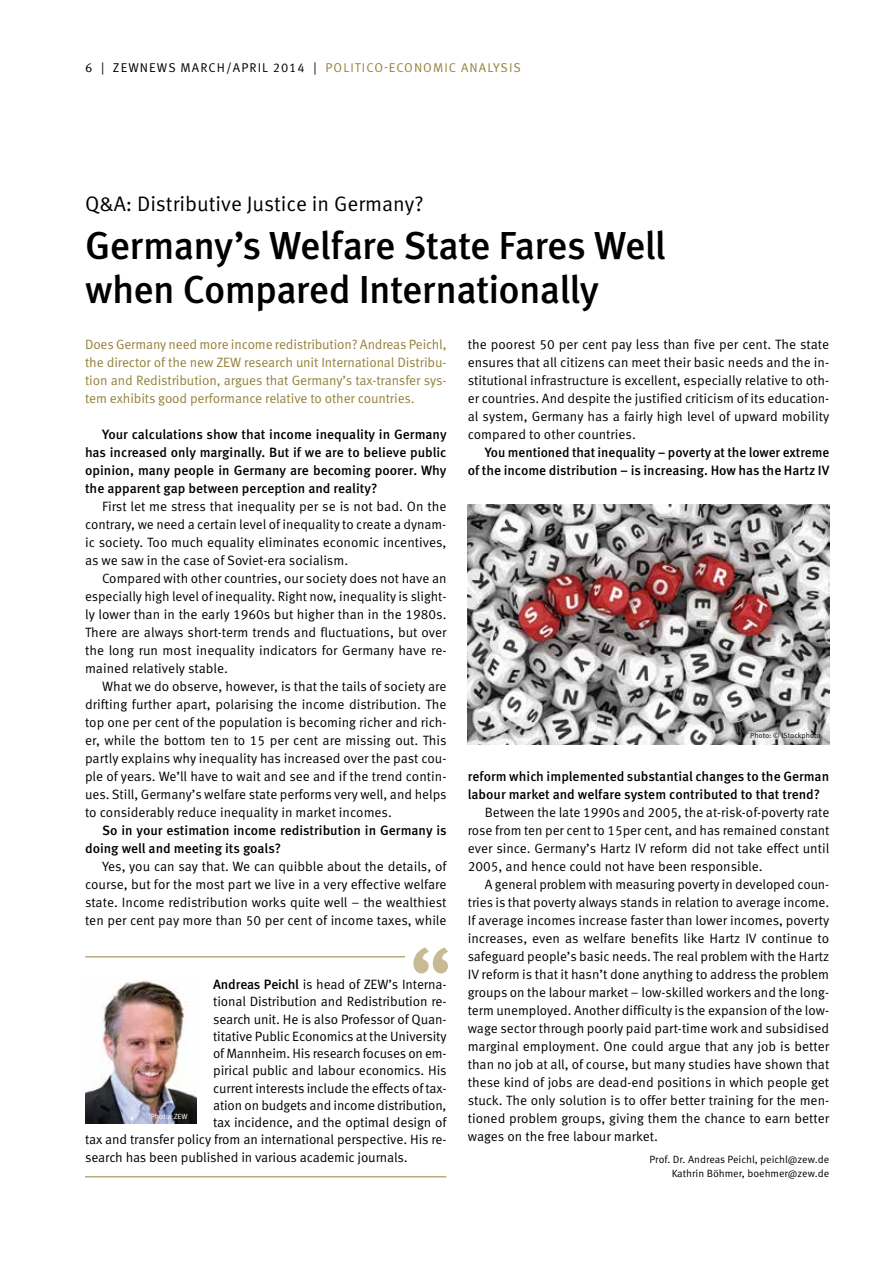
<style>
.page{position:relative;width:893px;height:1263px;background:#fff}
.page>*{position:absolute;margin:0;border:0;box-sizing:border-box;transform-origin:0 0}
.t1{font:500 39px/43.5px "Meta Pro";letter-spacing:-.02em;color:#000}
.t2{font:21px "Meta Pro";color:#000}
.t3{font:13.5px/18px "Meta Pro";letter-spacing:-.01em;color:#000;text-align:justify}
.t4{font:500 13.5px/18px "Meta Pro";color:#000}
.t5{font:13.5px/18px "Meta Pro";letter-spacing:-.01em;color:#94813a;text-align:justify}
.t6{font:12.75px "Meta Pro";letter-spacing:.085em;color:#000}
.t7{font:10.5px/13.5px "Meta Pro";color:#000;text-align:right}
.t8{font:7.5px "Meta Pro";color:#000}
.t9{font:7.5px "Meta Pro";color:#fff}
.s1{color:#94813a}
.s2{font-weight:500}
</style>
<div class="page">
<hr style="left:85px;top:1176px;width:361px;height:1px;background:#94813a">
<img style="left:85px;top:980px;width:111px;height:144px">
<hr style="left:85px;top:956px;width:320px;height:1px;background:#94813a">
<svg style="left:413px;top:947px;width:35px;height:26px"></svg>
<img style="left:468px;top:504px;width:361px;height:241px">
<p class="t6" style="left:85px;top:60px;width:437px">6 | ZEWNEWS MARCH/APRIL 2014 | <span class="s1">POLITICO-ECONOMIC ANALYSIS</span></p>
<h2 class="t2" style="left:85px;top:191px;width:340px">Q&amp;A: Distributive Justice in Germany?</h2>
<h1 class="t1" style="left:85px;top:225px;width:582px">Germany’s Welfare State Fares Well when Compared Internationally</h1>
<p class="t5" style="left:85px;top:336px;width:363px">Does Germany need more income redistribution? Andreas Peichl, the director of the new ZEW research unit International Distribu&shy;tion and Redistribution, argues that Germany’s tax-transfer sys&shy;tem exhibits good performance relative to other countries.</p>
<p class="t4" style="left:85px;top:426px;width:363px;text-align:justify;text-indent:17px">Your calculations show that income inequality in Germany has increased only marginally. But if we are to believe public opinion, many people in Germany are becoming poorer. Why the apparent gap between perception and reality?</p>
<p class="t3" style="left:85px;top:498px;width:363px;text-indent:17px">First let me stress that inequality per se is not bad. On the contrary, we need a certain level of inequality to create a dynam&shy;ic society. Too much equality eliminates economic incentives, as we saw in the case of Soviet-era socialism.</p>
<p class="t3" style="left:85px;top:570px;width:363px;text-indent:17px">Compared with other countries, our society does not have an especially high level of inequality. Right now, inequality is slight&shy;ly lower than in the early 1960s but higher than in the 1980s.<br>There are always short-term trends and fluctuations, but over the long run most inequality indicators for Germany have re&shy;mained relatively stable.</p>
<p class="t3" style="left:85px;top:678px;width:363px;text-indent:17px">What we do observe, however, is that the tails of society are drifting further apart, polarising the income distribution. The top one per cent of the population is becoming richer and rich&shy;er, while the bottom ten to 15 per cent are missing out. This partly explains why inequality has increased over the past cou&shy;ple of years. We’ll have to wait and see and if the trend contin&shy;ues. Still, Germany’s welfare state performs very well, and helps to considerably reduce inequality in market incomes.</p>
<p class="t4" style="left:85px;top:822px;width:363px;text-indent:17px">So in your estimation income redistribution in Germany is doing well and meeting its goals?</p>
<p class="t3" style="left:85px;top:858px;width:363px;text-indent:17px">Yes, you can say that. We can quibble about the details, of course, but for the most part we live in a very effective welfare state. Income redistribution works quite well – the wealthiest ten per cent pay more than 50 per cent of income taxes, while</p>
<p class="t3" style="left:468px;top:336px;width:363px">the poorest 50 per cent pay less than five per cent. The state ensures that all citizens can meet their basic needs and the in&shy;stitutional infrastructure is excellent, especially relative to oth&shy;er countries. And despite the justified criticism of its education&shy;al system, Germany has a fairly high level of upward mobility compared to other countries.</p>
<p class="t4" style="left:468px;top:444px;width:363px;text-align:right">You mentioned that inequality – poverty at the lower extreme<br>of the income distribution – is increasing. How has the Hartz IV</p>
<p class="t8" style="left:750px;top:731px;width:72px">Photo: © iStockphoto</p>
<p class="t4" style="left:468px;top:768px;width:363px">reform which implemented substantial changes to the German labour market and welfare system contributed to that trend?</p>
<p class="t3" style="left:468px;top:804px;width:363px;text-indent:17px">Between the late 1990s and 2005, the at-risk-of-poverty rate rose from ten per cent to 15per cent, and has remained constant ever since. Germany’s Hartz IV reform did not take effect until 2005, and hence could not have been responsible.</p>
<p class="t3" style="left:468px;top:876px;width:363px;text-indent:17px">A general problem with measuring poverty in developed coun&shy;tries is that poverty always stands in relation to average income.<br>If average incomes increase faster than lower incomes, poverty increases, even as welfare benefits like Hartz IV continue to safeguard people’s basic needs. The real problem with the Hartz IV reform is that it hasn’t done anything to address the problem groups on the labour market – low-skilled workers and the long&shy;term unemployed. Another difficulty is the expansion of the low&shy;wage sector through poorly paid part-time work and subsidised marginal employment. One could argue that any job is better than no job at all, of course, but many studies have shown that these kind of jobs are dead-end positions in which people get stuck. The only solution is to offer better training for the men&shy;tioned problem groups, giving them the chance to earn better wages on the free labour market.</p>
<p class="t7" style="left:650px;top:1153px;width:181px">Prof. Dr. Andreas Peichl, peichl@zew.de<br>Kathrin Böhmer, boehmer@zew.de</p>
<p class="t3" style="left:213px;top:976px;width:235px"><span class="s2">Andreas Peichl</span> is head of ZEW’s Interna-</p>
<p class="t3" style="left:213px;top:993px;width:235px">tional Distribution and Redistribution re-</p>
<p class="t3" style="left:213px;top:1010px;width:235px">search unit. He is also Professor of Quan-</p>
<p class="t3" style="left:213px;top:1028px;width:235px">titative Public Economics at the University</p>
<p class="t3" style="left:213px;top:1045px;width:235px">of Mannheim. His research focuses on em-</p>
<p class="t3" style="left:213px;top:1062px;width:235px">pirical public and labour economics. His</p>
<p class="t3" style="left:213px;top:1079px;width:235px">current interests include the effects of tax-</p>
<p class="t3" style="left:213px;top:1097px;width:235px">ation on budgets and income distribution,</p>
<p class="t3" style="left:213px;top:1114px;width:235px">tax incidence, and the optimal design of</p>
<p class="t3" style="left:85px;top:1131px;width:363px">tax and transfer policy from an international perspective. His re-</p>
<p class="t3" style="left:85px;top:1148px;width:324px">search has been published in various academic journals.</p>
<p class="t9" style="left:151px;top:1112px;width:38px">Photo: ZEW</p>
</div>
